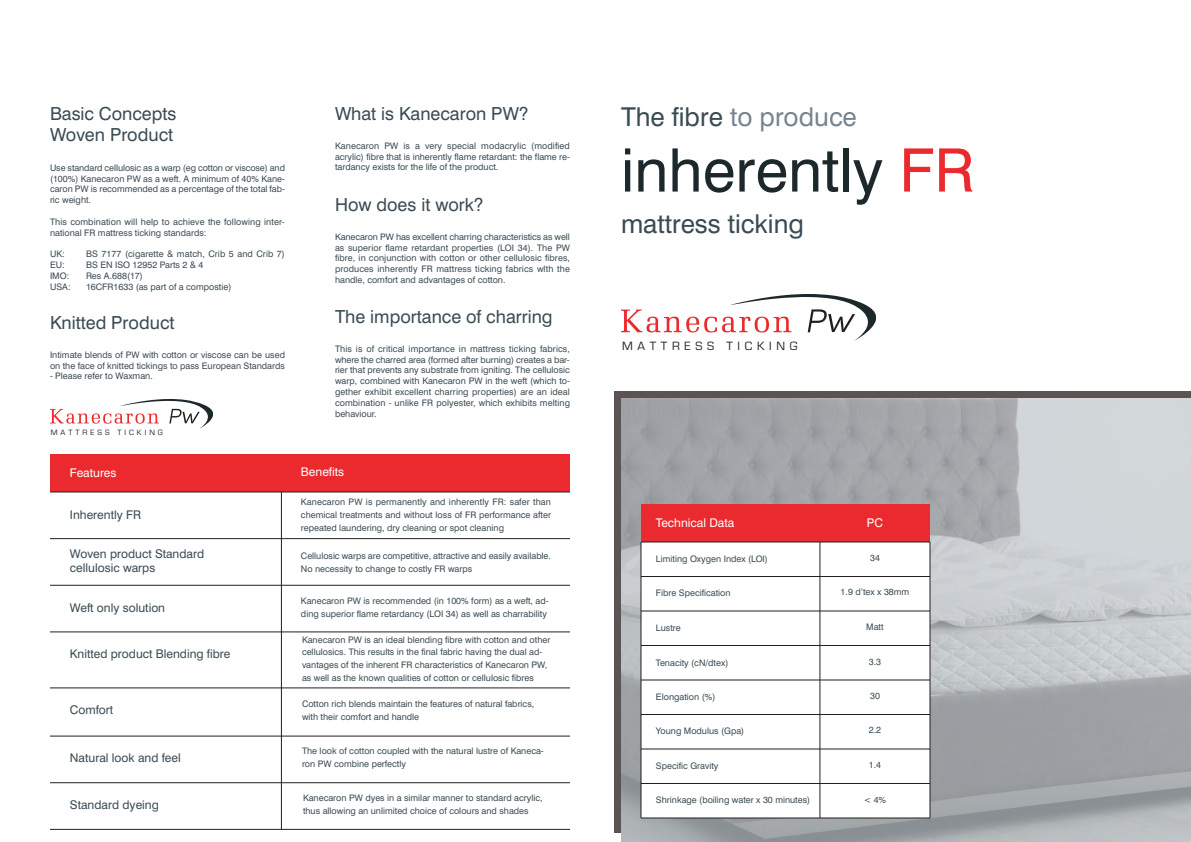
<style>
.page{position:relative;width:1191px;height:842px;background:#fff}
.page>*{position:absolute;margin:0;border:0;box-sizing:border-box;transform-origin:0 0}
.t1{font:60px "Swiss 721 BT";color:#1c282b}
.t2{font:26px "Swiss 721 BT";color:#76848f}
.t3{font:26px "Swiss 721 BT";color:#3a4b54}
.t4{font:18px "Swiss 721 BT";color:#3a4b54}
.t5{font:12.5px "Eurostile";letter-spacing:.375em;color:#231f20}
.t6{font:12px/14.4px "Swiss 721 BT";color:#3a4b54}
.t7{font:12px "Swiss 721 BT";color:#fff}
.t8{font:9px/10.8px "Swiss 721 BT";color:#3a4b54}
.t9{font:8px "Eurostile";letter-spacing:.375em;color:#231f20}
.s1{color:#3a4b54}
.s2{color:#ea2a2e}
</style>
<div class="page">
<div style="left:614px;top:391px;width:577px;height:442px;background:#5c5353"></div>
<svg style="left:621px;top:294px;width:255px;height:47px"></svg>
<img style="left:621px;top:398px;width:570px;height:444px">
<svg style="left:50px;top:399px;width:163px;height:30px"></svg>
<div style="left:32px;top:454px;width:553px;height:38px;background:#ea2a2e"></div>
<hr style="left:281px;top:492px;width:1px;height:337px;background:#231f20">
<hr style="left:25px;top:492px;width:570px;height:1px;background:#231f20">
<hr style="left:25px;top:538px;width:570px;height:1px;background:#231f20">
<hr style="left:25px;top:585px;width:570px;height:1px;background:#231f20">
<hr style="left:25px;top:632px;width:570px;height:1px;background:#231f20">
<hr style="left:25px;top:688px;width:570px;height:1px;background:#231f20">
<hr style="left:25px;top:736px;width:570px;height:1px;background:#231f20">
<hr style="left:25px;top:783px;width:570px;height:1px;background:#231f20">
<hr style="left:25px;top:829px;width:570px;height:1px;background:#231f20">
<div style="left:17px;top:446px;width:33px;height:392px;background:#fff"></div>
<div style="left:570px;top:445px;width:33px;height:392px;background:#fff"></div>
<div style="left:641px;top:504px;width:289px;height:38px;background:#ea2a2e"></div>
<div style="left:641px;top:542px;width:179px;height:34px;background:#fff"></div>
<div style="left:820px;top:542px;width:110px;height:34px;background:#fff"></div>
<div style="left:641px;top:576px;width:179px;height:35px;background:#fff"></div>
<div style="left:820px;top:576px;width:110px;height:35px;background:#fff"></div>
<div style="left:641px;top:611px;width:179px;height:35px;background:#fff"></div>
<div style="left:820px;top:611px;width:110px;height:35px;background:#fff"></div>
<div style="left:641px;top:646px;width:179px;height:34px;background:#fff"></div>
<div style="left:820px;top:646px;width:110px;height:34px;background:#fff"></div>
<div style="left:641px;top:680px;width:179px;height:34px;background:#fff"></div>
<div style="left:820px;top:680px;width:110px;height:34px;background:#fff"></div>
<div style="left:641px;top:714px;width:179px;height:35px;background:#fff"></div>
<div style="left:820px;top:714px;width:110px;height:35px;background:#fff"></div>
<div style="left:641px;top:749px;width:179px;height:35px;background:#fff"></div>
<div style="left:820px;top:749px;width:110px;height:35px;background:#fff"></div>
<div style="left:641px;top:784px;width:179px;height:34px;background:#fff"></div>
<div style="left:820px;top:784px;width:110px;height:34px;background:#fff"></div>
<hr style="left:641px;top:542px;width:1px;height:276px;background:#231f20">
<hr style="left:820px;top:542px;width:1px;height:276px;background:#231f20">
<hr style="left:930px;top:542px;width:1px;height:276px;background:#231f20">
<hr style="left:641px;top:542px;width:289px;height:1px;background:#231f20">
<hr style="left:641px;top:576px;width:289px;height:1px;background:#231f20">
<hr style="left:641px;top:611px;width:289px;height:1px;background:#231f20">
<hr style="left:641px;top:645px;width:289px;height:1px;background:#231f20">
<hr style="left:641px;top:680px;width:289px;height:1px;background:#231f20">
<hr style="left:641px;top:714px;width:289px;height:1px;background:#231f20">
<hr style="left:641px;top:749px;width:289px;height:1px;background:#231f20">
<hr style="left:641px;top:783px;width:289px;height:1px;background:#231f20">
<hr style="left:641px;top:818px;width:289px;height:1px;background:#231f20">
<p class="t4" style="left:50px;top:107px;width:128px">Basic Concepts</p>
<p class="t4" style="left:50px;top:128px;width:125px">Woven Product</p>
<p class="t8" style="left:50px;top:163px;width:237px">Use standard cellulosic as a warp (eg cotton or viscose) and</p>
<p class="t8" style="left:50px;top:174px;width:236px;text-align:justify">(100%) Kanecaron PW as a weft. A minimum of 40% Kane&shy;caron PW is recommended as a percentage of the total fab&shy;ric weight.</p>
<p class="t8" style="left:50px;top:217px;width:236px">This combination will help to achieve the following inter&shy;national FR mattress ticking standards:</p>
<p class="t8" style="left:50px;top:250px;width:16px">UK:</p>
<p class="t8" style="left:86px;top:250px;width:201px">BS 7177 (cigarette &amp; match, Crib 5 and Crib 7)</p>
<p class="t8" style="left:50px;top:260px;width:16px">EU:</p>
<p class="t8" style="left:86px;top:260px;width:119px">BS EN ISO 12952 Parts 2 &amp; 4</p>
<p class="t8" style="left:50px;top:271px;width:21px">IMO:</p>
<p class="t8" style="left:86px;top:271px;width:58px">Res A.688(17)</p>
<p class="t8" style="left:50px;top:282px;width:22px">USA:</p>
<p class="t8" style="left:86px;top:282px;width:147px">16CFR1633 (as part of a compostie)</p>
<p class="t4" style="left:50px;top:316px;width:126px">Knitted Product</p>
<p class="t8" style="left:50px;top:350px;width:237px">Intimate blends of PW with cotton or viscose can be used on the face of knitted tickings to pass European Standards</p>
<p class="t8" style="left:50px;top:372px;width:104px">- Please refer to Waxman.</p>
<p class="t9" style="left:51px;top:427px;width:114px">MATTRESS TICKING</p>
<p class="t4" style="left:335px;top:107px;width:195px">What is Kanecaron PW ?</p>
<p class="t8" style="left:335px;top:141px;width:237px;text-align:justify">Kanecaron PW is a very special modacrylic (modified acrylic) fibre that is inherently flame retardant: the flame re&shy;tardancy exists for the life of the product.</p>
<p class="t4" style="left:335px;top:198px;width:150px">How does it work?</p>
<p class="t8" style="left:335px;top:232px;width:237px;text-align:justify">Kanecaron PW has excellent charring characteristics as well as superior flame retardant properties (LOI 34). The PW fibre, in conjunction with cotton or other cellulosic fibres, produces inherently FR mattress ticking fabrics wlth the handle, comfort and advantages of cotton.</p>
<p class="t4" style="left:335px;top:310px;width:219px">The importance of charring</p>
<p class="t8" style="left:335px;top:344px;width:237px;text-align:justify">This is of critical importance in mattress ticking fabrics, where the charred area (formed after burning) creates a bar&shy;rier that prevents any substrate from igniting. The cellulosic warp, combined with Kanecaron PW in the weft (which to&shy;gether exhibit excellent charring properties) are an ideal combination - unlike FR polyester, which exhibits melting behaviour.</p>
<p class="t7" style="left:70px;top:468px;width:48px">Features</p>
<p class="t7" style="left:301px;top:467px;width:45px">Benefits</p>
<p class="t8" style="left:301px;top:496px;width:252px;line-height:12.8px;text-align:justify">Kanecaron PW is permanently and inherently FR: safer than chemical treatments and without loss of FR performance after repeated laundering, dry cleaning or spot cleaning</p>
<p class="t8" style="left:301px;top:551px;width:252px;line-height:12.8px">Cellulosic warps are competitive, attractive and easily available.<br>No necessity to change to costly FR warps</p>
<p class="t8" style="left:301px;top:596px;width:249px;line-height:12.8px">Kanecaron PW is recommended (in 100% form) as a weft, ad&shy;ding superior flame retardancy (LOI 34) as well as charrability</p>
<p class="t8" style="left:302px;top:634px;width:250px;line-height:12.8px">Kanecaron PW is an ideal blending fibre with cotton and other cellulosics. This results in the final fabric having the dual ad&shy;vantages of the inherent FR characteristics of Kanecaron PW, as well as the known qualities of cotton or cellulosic fibres</p>
<p class="t6" style="left:70px;top:508px;width:73px">Inherently FR</p>
<p class="t6" style="left:70px;top:548px;width:136px">Woven product Standard cellulosic warps</p>
<p class="t6" style="left:70px;top:601px;width:97px">Weft only solution</p>
<p class="t6" style="left:70px;top:648px;width:162px">Knitted product Blending fibre</p>
<p class="t6" style="left:70px;top:704px;width:45px">Comfort</p>
<p class="t6" style="left:70px;top:751px;width:112px">Natural look and feel</p>
<p class="t8" style="left:302px;top:698px;width:234px;line-height:12.8px">Cotton rich blends maintain the features of natural fabrics, with their comfort and handle</p>
<p class="t8" style="left:302px;top:746px;width:243px;line-height:12.8px">The look of cotton coupled with the natural lustre of Kaneca&shy;ron PW combine perfectly</p>
<p class="t6" style="left:70px;top:799px;width:90px">Standard dyeing</p>
<p class="t8" style="left:303px;top:793px;width:241px;line-height:12.8px">Kanecaron PW dyes in a similar manner to standard acrylic, thus allowing an unlimited choice of colours and shades</p>
<p class="t2" style="left:621px;top:107px;width:237px"><span class="s1">The fibre</span> to produce</p>
<p class="t1" style="left:621px;top:148px;width:355px">inherently <span class="s2">FR</span></p>
<p class="t3" style="left:621px;top:214px;width:185px">mattress ticking</p>
<p class="t5" style="left:622px;top:338px;width:177px">MATTRESS TICKING</p>
<p class="t7" style="left:656px;top:518px;width:80px">Technical Data</p>
<p class="t7" style="left:867px;top:518px;width:18px">PC</p>
<p class="t8" style="left:656px;top:555px;width:113px">Limiting Oxygen Index (LOI)</p>
<p class="t8" style="left:656px;top:589px;width:76px">Fibre Specification</p>
<p class="t8" style="left:656px;top:624px;width:26px">Lustre</p>
<p class="t8" style="left:656px;top:659px;width:74px">Tenacity (cN/dtex)</p>
<p class="t8" style="left:656px;top:693px;width:61px">Elongation (%)</p>
<p class="t8" style="left:656px;top:727px;width:90px">Young Modulus (Gpa)</p>
<p class="t8" style="left:656px;top:762px;width:64px">Specific Gravity</p>
<p class="t8" style="left:656px;top:796px;width:156px">Shrinkage (boiling water x 30 minutes)</p>
<p class="t8" style="left:870px;top:554px;width:11px">34</p>
<p class="t8" style="left:841px;top:588px;width:70px">1.9 d’tex x 38mm</p>
<p class="t8" style="left:866px;top:623px;width:19px">Matt</p>
<p class="t8" style="left:869px;top:658px;width:14px">3.3</p>
<p class="t8" style="left:870px;top:692px;width:11px">30</p>
<p class="t8" style="left:869px;top:726px;width:14px">2.2</p>
<p class="t8" style="left:869px;top:761px;width:14px">1.4</p>
<p class="t8" style="left:864px;top:795px;width:24px">&lt; 4%</p>
</div>
